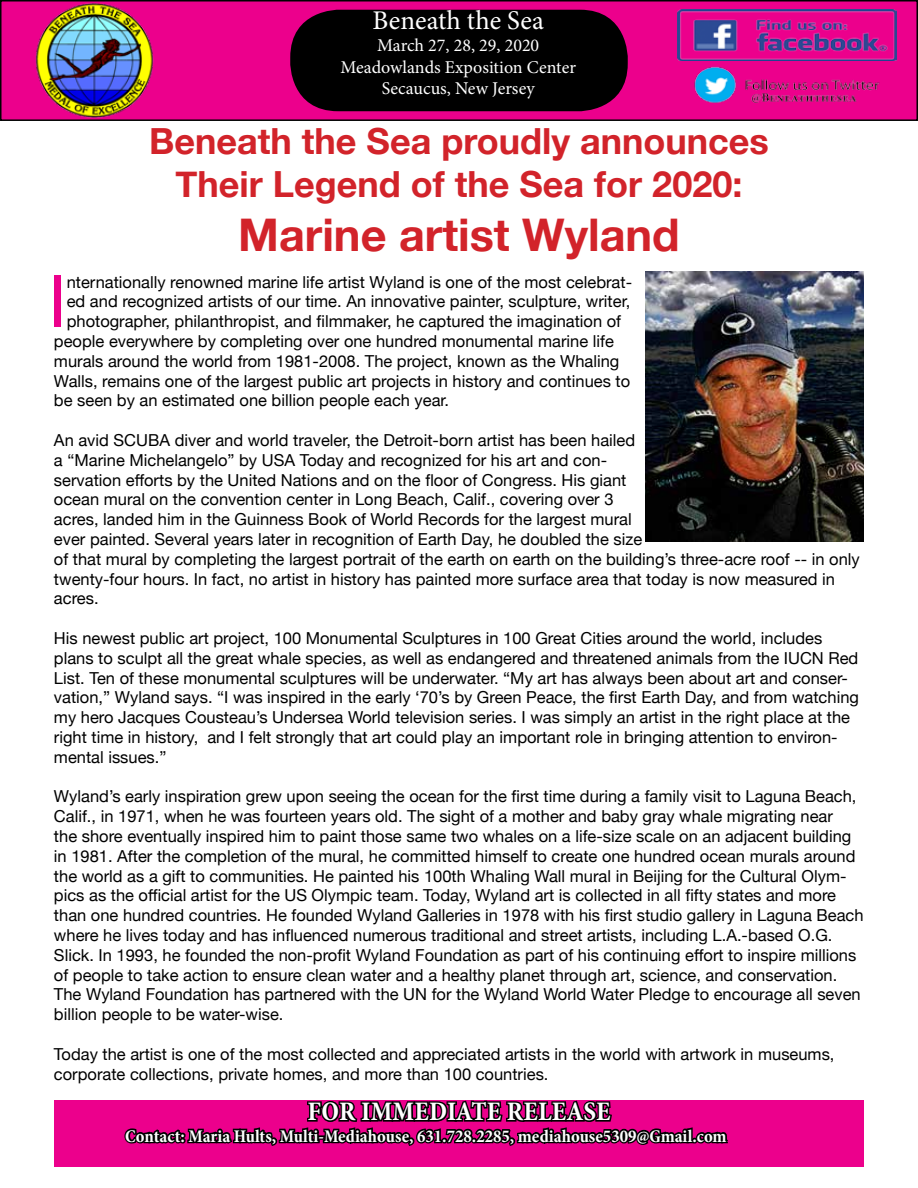
<style>
.page{position:relative;width:918px;height:1188px;background:#fff}
.page>*{position:absolute;margin:0;border:0;box-sizing:border-box;transform-origin:0 0}
.t1{font:72px "Helvetica Neue";color:#ec008c}
.t2{font:700 45px "Helvetica Neue";color:#d2232a}
.t3{font:700 36px/43.2px "Helvetica Neue";color:#d2232a;text-align:center}
.t4{font:700 condensed 27px "Minion Pro";letter-spacing:.01em;color:#fff}
.t5{font:27px "Minion Pro";letter-spacing:.005em;color:#fff}
.t6{font:700 condensed 18px "Minion Pro";color:#fff}
.t7{font:18px/21.6px "Minion Pro";color:#fff;text-align:center}
.t8{font:16.5px/19.8px "Helvetica Neue";color:#000}
.s1{color:#ec008c}
</style>
<div class="page">
<div style="left:1px;top:1px;width:916px;height:119px;background:#ec008c"></div>
<div style="left:0;top:0;width:918px;height:121px;border:2px solid #000"></div>
<img style="left:32px;top:2px;width:124px;height:117px">
<div style="left:290px;top:10px;width:338px;height:101px;background:#000;border-radius:48px"></div>
<img style="left:678px;top:10px;width:219px;height:50px">
<img style="left:678px;top:60px;width:219px;height:43px">
<div style="left:54px;top:1101px;width:810px;height:66px;background:#ec008c"></div>
<svg style="left:123px;top:1100px;width:606px;height:46px"></svg>
<img style="left:645px;top:272px;width:219px;height:270px">
<h3 class="t5" style="left:373px;top:3px;width:173px">Beneath the Sea</h3>
<p class="t7" style="left:340px;top:34px;width:237px">March 27, 28, 29, 2020<br>Meadowlands Exposition Center<br>Secaucus, New Jersey</p>
<h3 class="t3" style="left:149px;top:120px;width:621px">Beneath the Sea proudly announces<br>Their Legend of the Sea for 2020:</h3>
<h2 class="t2" style="left:238px;top:199px;width:443px">Marine artist Wyland</h2>
<h1 class="t1" style="left:48px;top:250px;width:20px">I</h1>
<p class="t8" style="left:67px;top:273px;width:567px">nternationally renowned marine life artist Wyland is one of the most celebrat-</p>
<p class="t8" style="left:67px;top:292px;width:565px">ed and recognized artists of our time. An innovative painter, sculpture, writer,</p>
<p class="t8" style="left:67px;top:312px;width:556px">photographer, philanthropist, and filmmaker, he captured the imagination of</p>
<p class="t8" style="left:54px;top:332px;width:561px">people everywhere by completing over one hundred monumental marine life</p>
<p class="t8" style="left:54px;top:352px;width:567px">murals around the world from 1981-2008. The project, known as the Whaling</p>
<p class="t8" style="left:54px;top:372px;width:578px">Walls, remains one of the largest public art projects in history and continues to</p>
<p class="t8" style="left:54px;top:391px;width:397px">be seen by an estimated one billion people each year.</p>
<p class="t8" style="left:54px;top:431px;width:807px">An avid SCUBA diver and world traveler, the Detroit-born artist has been hailed<br>a “Marine Michelangelo” by USA Today and recognized for his art and con-<br>servation efforts by the United Nations and on the floor of Congress. His giant<br>ocean mural on the convention center in Long Beach, Calif., covering over 3<br>acres, landed him in the Guinness Book of World Records for the largest mural<br>ever painted. Several years later in recognition of Earth Day, he doubled the size<br>of that mural by completing the largest portrait of the earth on earth on the building’s three-acre roof -- in only twenty-four hours. In fact, no artist in history has painted more surface area that today is now measured in acres.</p>
<p class="t8" style="left:54px;top:629px;width:806px">His newest public art project, 100 Monumental Sculptures in 100 Great Cities around the world, includes plans to sculpt all the great whale species, as well as endangered and threatened animals from the IUCN Red List. Ten of these monumental sculptures will be underwater. “My art has always been about art and conser&shy;vation,” Wyland says. “I was inspired in the early ‘70’s by Green Peace, the first Earth Day, and from watching my hero Jacques Cousteau’s Undersea World television series. I was simply an artist in the right place at the right time in history, and I felt strongly that art could play an important role in bringing attention to environ&shy;mental issues.”</p>
<p class="t8" style="left:54px;top:787px;width:811px">Wyland’s early inspiration grew upon seeing the ocean for the first time during a family visit to Laguna Beach, Calif., in 1971, when he was fourteen years old. The sight of a mother and baby gray whale migrating near<br>the shore eventually inspired him to paint those same two whales on a life-size scale on an adjacent building in 1981. After the completion of the mural, he committed himself to create one hundred ocean murals around the world as a gift to communities. He painted his 100th Whaling Wall mural in Beijing for the Cultural Olym&shy;pics as the official artist for the US Olympic team. Today, Wyland art is collected in all fifty states and more than one hundred countries. He founded Wyland Galleries in 1978 with his first studio gallery in Laguna Beach where he lives today and has influenced numerous traditional and street artists, including L.A.-based O.G.<br>Slick. In 1993, he founded the non-profit Wyland Foundation as part of his continuing effort to inspire millions of people to take action to ensure clean water and a healthy planet through art, science, and conservation.<br>The Wyland Foundation has partnered with the UN for the Wyland World Water Pledge to encourage all seven billion people to be water-wise.</p>
<p class="t8" style="left:54px;top:1045px;width:782px">Today the artist is one of the most collected and appreciated artists in the world with artwork in museums, corporate collections, private homes, and more than 100 countries.</p>
<h3 class="t4" style="left:308px;top:1093px;width:304px">FOR IMMEDIATE RELEASE</h3>
<p class="t6" style="left:125px;top:1124px;width:669px">Contact: Maria Hults, Multi-Mediahouse, 631.728.2285, mediahouse5309@Gmail.com<span class="s1">mail.com</span></p>
</div>
